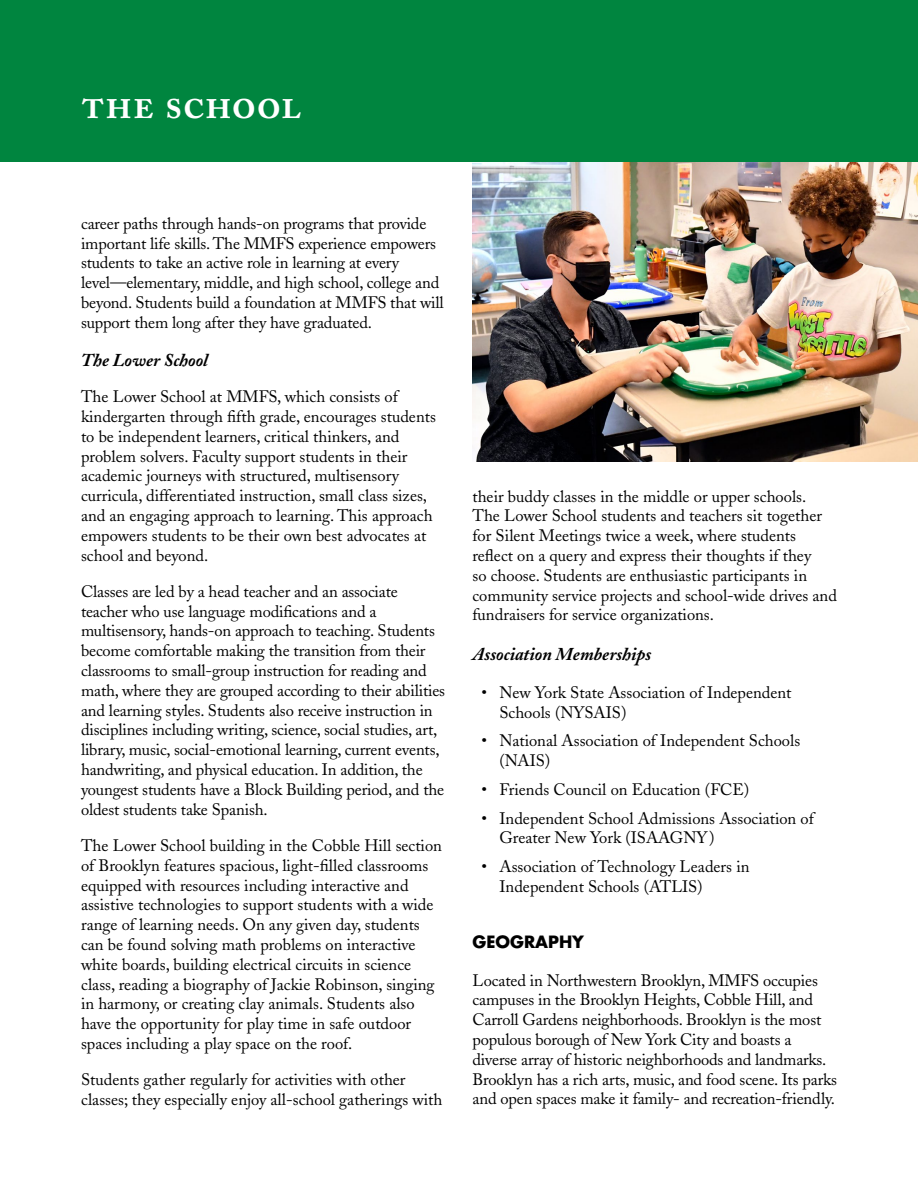
<style>
.page{position:relative;width:918px;height:1188px;background:#fff}
.page>*{position:absolute;margin:0;border:0;box-sizing:border-box;transform-origin:0 0}
.t1{font:42px "Adobe Caslon Semibold SC";letter-spacing:.005em;color:#fff}
.t2{font:italic 700 18px "Adobe Caslon";color:#000}
.t3{font:16.5px/19.8px "Adobe Caslon";color:#000}
.t4{font:700 16.5px "Futura";color:#000}
</style>
<div class="page">
<div style="left:0;top:0;width:918px;height:162px;background:#00853f"></div>
<img style="left:472px;top:162px;width:446px;height:300px">
<h1 class="t1" style="left:81px;top:79px;width:222px">the school</h1>
<p class="t3" style="left:81px;top:213px;width:364px">career paths through hands-on programs that provide important life skills. The MMFS experience empowers students to take an active role in learning at every level—elementary, middle, and high school, college and beyond. Students build a foundation at MMFS that will support them long after they have graduated.</p>
<p class="t2" style="left:81px;top:350px;width:128px">The Lower School</p>
<p class="t3" style="left:81px;top:387px;width:356px">The Lower School at MMFS, which consists of kindergarten through fifth grade, encourages students to be independent learners, critical thinkers, and problem solvers. Faculty support students in their academic journeys with structured, multisensory curricula, differentiated instruction, small class sizes, and an engaging approach to learning. This approach empowers students to be their own best advocates at school and beyond.</p>
<p class="t3" style="left:81px;top:582px;width:366px">Classes are led by a head teacher and an associate teacher who use language modifications and a multisensory, hands-on approach to teaching. Students become comfortable making the transition from their classrooms to small-group instruction for reading and math, where they are grouped according to their abilities and learning styles. Students also receive instruction in disciplines including writing, science, social studies, art, library, music, social-emotional learning, current events, handwriting, and physical education. In addition, the youngest students have a Block Building period, and the oldest students take Spanish.</p>
<p class="t3" style="left:81px;top:836px;width:362px">The Lower School building in the Cobble Hill section of Brooklyn features spacious, light-filled classrooms equipped with resources including interactive and assistive technologies to support students with a wide range of learning needs. On any given day, students can be found solving math problems on interactive white boards, building electrical circuits in science class, reading a biography of Jackie Robinson, singing in harmony, or creating clay animals. Students also have the opportunity for play time in safe outdoor spaces including a play space on the roof.</p>
<p class="t3" style="left:81px;top:1070px;width:363px">Students gather regularly for activities with other classes; they especially enjoy all-school gatherings with</p>
<p class="t3" style="left:472px;top:486px;width:366px">their buddy classes in the middle or upper schools.<br>The Lower School students and teachers sit together for Silent Meetings twice a week, where students reflect on a query and express their thoughts if they<br>so choose. Students are enthusiastic participants in community service projects and school-wide drives and fundraisers for service organizations.</p>
<p class="t2" style="left:472px;top:644px;width:180px">Association Memberships</p>
<p class="t3" style="left:500px;top:682px;width:294px;text-indent:-18px">• New York State Association of Independent<br>Schools (NYSAIS)</p>
<p class="t3" style="left:500px;top:731px;width:302px;text-indent:-18px">• National Association of Independent Schools (NAIS)</p>
<p class="t3" style="left:482px;top:780px;width:269px">• Friends Council on Education (FCE)</p>
<p class="t3" style="left:500px;top:808px;width:316px;text-indent:-18px">• Independent School Admissions Association of<br>Greater New York (ISAAGNY)</p>
<p class="t3" style="left:500px;top:857px;width:252px;text-indent:-18px">• Association of Technology Leaders in<br>Independent Schools (ATLIS)</p>
<p class="t4" style="left:473px;top:931px;width:113px">GEOGRAPHY</p>
<p class="t3" style="left:473px;top:970px;width:366px">Located in Northwestern Brooklyn, MMFS occupies campuses in the Brooklyn Heights, Cobble Hill, and Carroll Gardens neighborhoods. Brooklyn is the most populous borough of New York City and boasts a diverse array of historic neighborhoods and landmarks.<br>Brooklyn has a rich arts, music, and food scene. Its parks and open spaces make it family- and recreation-friendly.</p>
</div>
